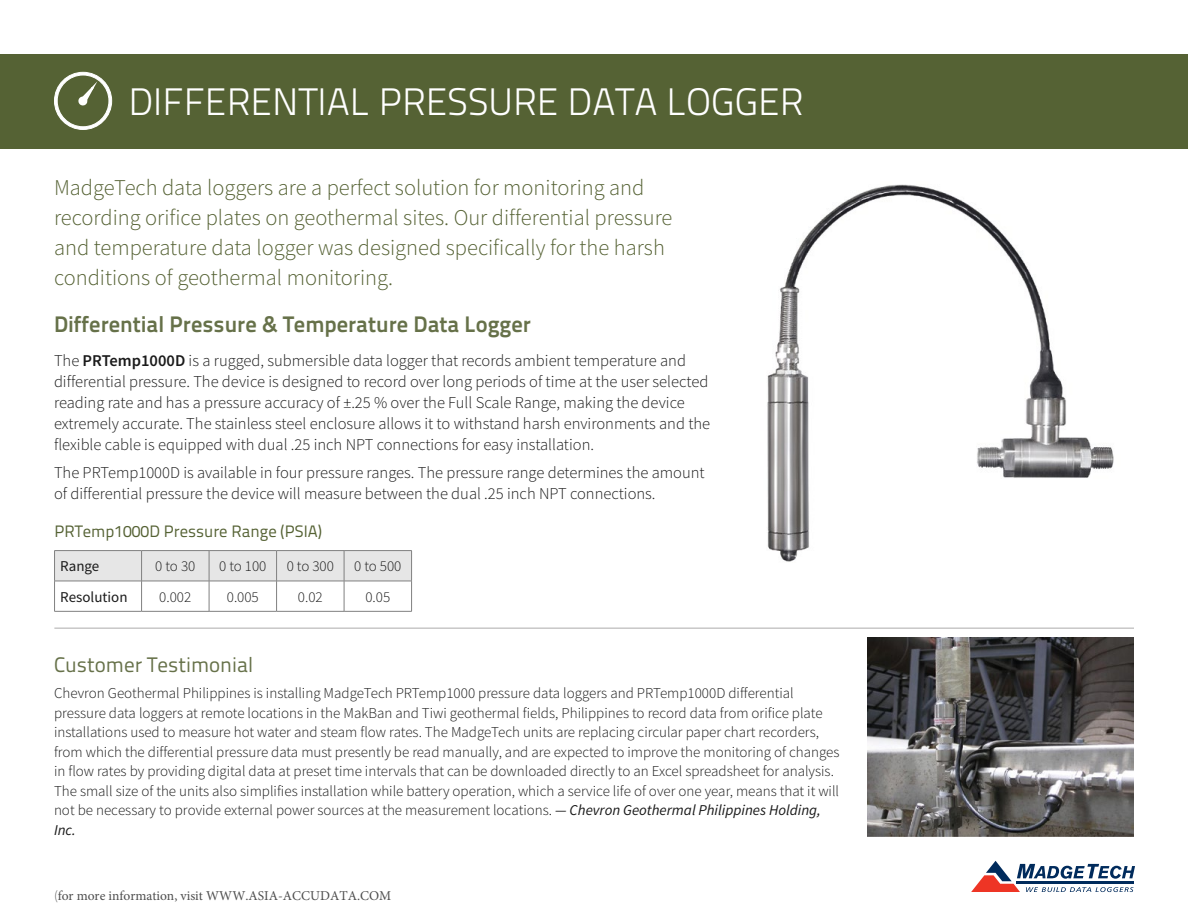
<style>
.page{position:relative;width:1188px;height:918px;background:#fff}
.page>*{position:absolute;margin:0;border:0;box-sizing:border-box;transform-origin:0 0}
.t1{font:300 38.25px "Titillium Text 22 L";color:#fff}
.t2{font:300 22.5px/30px "Source Sans Pro";color:#556234}
.t3{font:700 22.5px "Titillium Text 22 L";color:#667149}
.t4{font:21px "Titillium Text 22 L";color:#667149}
.t5{font:300 16.5px/21px "Source Sans Pro";color:#1a1a1a}
.t6{font:16.5px "Titillium Text 22 L";color:#556234}
.t7{font:300 15px/19.5px "Source Sans Pro";color:#1a1a1a}
.t8{font:15px "Source Sans Pro";color:#1a1a1a}
.t9{font:13.5px "Minion Pro";color:#4d4d4d}
.s1{font-weight:600}
.s2{font-weight:400;font-style:italic}
.s3{font-family:"Source Sans Pro";font-weight:300}
</style>
<div class="page">
<svg style="left:971px;top:861px;width:164px;height:31px"></svg>
<hr style="left:1017px;top:881px;width:117px;height:3px;background:#002b5c">
<div style="left:0;top:54px;width:1188px;height:94px;background:#556234"></div>
<svg style="left:54px;top:71px;width:59px;height:59px"></svg>
<svg style="left:55px;top:551px;width:356px;height:60px"></svg>
<hr style="left:54px;top:550px;width:88px;height:1px;background:#808080">
<hr style="left:54px;top:551px;width:1px;height:30px;background:#808080">
<hr style="left:142px;top:550px;width:67px;height:1px;background:#808080">
<hr style="left:141px;top:551px;width:1px;height:30px;background:#808080">
<hr style="left:209px;top:550px;width:68px;height:1px;background:#808080">
<hr style="left:209px;top:551px;width:1px;height:30px;background:#808080">
<hr style="left:277px;top:550px;width:67px;height:1px;background:#808080">
<hr style="left:276px;top:551px;width:1px;height:30px;background:#808080">
<hr style="left:344px;top:550px;width:68px;height:1px;background:#808080">
<hr style="left:344px;top:551px;width:1px;height:30px;background:#808080">
<hr style="left:411px;top:551px;width:1px;height:30px;background:#808080">
<hr style="left:54px;top:581px;width:88px;height:1px;background:#808080">
<hr style="left:54px;top:581px;width:1px;height:30px;background:#808080">
<hr style="left:142px;top:581px;width:67px;height:1px;background:#808080">
<hr style="left:141px;top:581px;width:1px;height:30px;background:#808080">
<hr style="left:209px;top:581px;width:68px;height:1px;background:#808080">
<hr style="left:209px;top:581px;width:1px;height:30px;background:#808080">
<hr style="left:277px;top:581px;width:67px;height:1px;background:#808080">
<hr style="left:276px;top:581px;width:1px;height:30px;background:#808080">
<hr style="left:344px;top:581px;width:68px;height:1px;background:#808080">
<hr style="left:344px;top:581px;width:1px;height:30px;background:#808080">
<hr style="left:411px;top:581px;width:1px;height:30px;background:#808080">
<hr style="left:54px;top:611px;width:88px;height:1px;background:#808080">
<hr style="left:142px;top:611px;width:67px;height:1px;background:#808080">
<hr style="left:209px;top:611px;width:68px;height:1px;background:#808080">
<hr style="left:277px;top:611px;width:67px;height:1px;background:#808080">
<hr style="left:344px;top:611px;width:68px;height:1px;background:#808080">
<img style="left:767px;top:184px;width:347px;height:378px">
<img style="left:868px;top:637px;width:266px;height:200px">
<hr style="left:54px;top:627px;width:1080px;height:2px;background:#c8c7c7">
<h1 class="t1" style="left:129px;top:74px;width:677px">DIFFERENTIAL PRESSURE DATA LOGGER</h1>
<p class="t2" style="left:54px;top:173px;width:620px">MadgeTech data loggers are a perfect solution for monitoring and recording orifice plates on geothermal sites. Our differential pressure and temperature data logger was designed specifically for the harsh conditions of geothermal monitoring.</p>
<h2 class="t3" style="left:54px;top:306px;width:479px">Differential Pressure &amp; Temperature Data Logger</h2>
<p class="t5" style="left:54px;top:350px;width:658px">The <span class="s1">PRTemp1000D</span> is a rugged, submersible data logger that records ambient temperature and differential pressure. The device is designed to record over long periods of time at the user selected reading rate and has a pressure accuracy of ±.25 % over the Full Scale Range, making the device extremely accurate. The stainless steel enclosure allows it to withstand harsh environments and the flexible cable is equipped with dual .25 inch NPT connections for easy installation.</p>
<p class="t5" style="left:54px;top:462px;width:652px">The PRTemp1000D is available in four pressure ranges. The pressure range determines the amount of differential pressure the device will measure between the dual .25 inch NPT connections.</p>
<p class="t6" style="left:54px;top:519px;width:269px">PRTemp1000D Pressure Range (PSIA)</p>
<p class="t8" style="left:60px;top:557px;width:41px">Range</p>
<p class="t7" style="left:155px;top:557px;width:42px">0 to 30</p>
<p class="t7" style="left:219px;top:557px;width:49px">0 to 100</p>
<p class="t7" style="left:287px;top:557px;width:49px">0 to 300</p>
<p class="t7" style="left:354px;top:557px;width:49px">0 to 500</p>
<p class="t8" style="left:60px;top:587px;width:69px">Resolution</p>
<p class="t7" style="left:159px;top:587px;width:34px">0.002</p>
<p class="t7" style="left:227px;top:587px;width:34px">0.005</p>
<p class="t7" style="left:298px;top:587px;width:26px">0.02</p>
<p class="t7" style="left:365px;top:587px;width:26px">0.05</p>
<h3 class="t4" style="left:54px;top:649px;width:201px">Customer Testimonial</h3>
<p class="t7" style="left:54px;top:683px;width:787px">Chevron Geothermal Philippines is installing MadgeTech PRTemp1000 pressure data loggers and PRTemp1000D differential pressure data loggers at remote locations in the MakBan and Tiwi geothermal fields, Philippines to record data from orifice plate installations used to measure hot water and steam flow rates. The MadgeTech units are replacing circular paper chart recorders, from which the differential pressure data must presently be read manually, and are expected to improve the monitoring of changes in flow rates by providing digital data at preset time intervals that can be downloaded directly to an Excel spreadsheet for analysis.<br>The small size of the units also simplifies installation while battery operation, which a service life of over one year, means that it will not be necessary to provide external power sources at the measurement locations. <span class="s2">— Chevron Geothermal Philippines Holding, Inc.</span></p>
<p class="t9" style="left:54px;top:887px;width:339px"><span class="s3">(</span>for more information, visit WWW.ASIA-ACCUDATA.COM</p>
</div>
